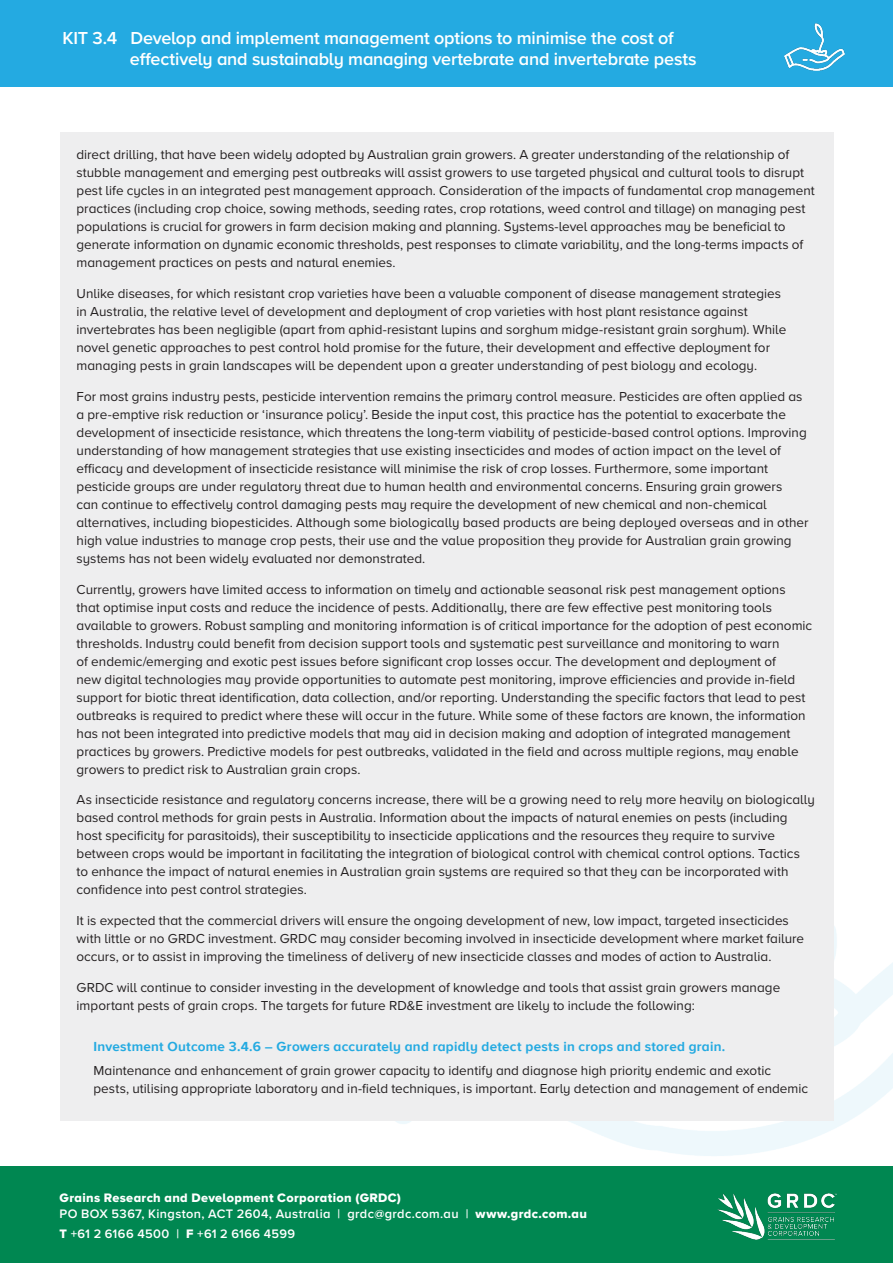
<style>
.page{position:relative;width:893px;height:1263px;background:#fff}
.page>*{position:absolute;margin:0;border:0;box-sizing:border-box;transform-origin:0 0}
.Banner_body_text{font:600 18px "Proxima Nova A";letter-spacing:-.01em;color:#fff}
.Body_text{font:13.5px/18px "Proxima Nova A";color:#231f20}
.Text_heading_2_-_col{font:700 13.5px "Proxima Nova AW01";letter-spacing:.02em;color:#24aae1}
.t1{font:600 12.75px "Proxima Nova A";letter-spacing:.03em;color:#fff}
.t2{font:12.75px "Proxima Nova A Extrabld";letter-spacing:.025em;color:#fff}
.s1{font-family:"Proxima Nova A Extrabld";font-weight:400}
</style>
<div class="page">
<div style="left:60px;top:132px;width:773px;height:988px;background:#eeeeef"></div>
<div style="left:0;top:1166px;width:893px;height:97px;background:#008751"></div>
<img style="left:717px;top:1193px;width:120px;height:47px">
<div style="left:0;top:0;width:893px;height:86px;background:#24aae1"></div>
<img style="left:784px;top:23px;width:61px;height:48px">
<p class="Banner_body_text" style="left:63px;top:24px;width:613px">KIT 3.4 Develop and implement management options to minimise the cost of</p>
<p class="Banner_body_text" style="left:130px;top:46px;width:568px">effectively and sustainably managing vertebrate and invertebrate pests</p>
<p class="Body_text" style="left:77px;top:145px;width:740px">direct drilling, that have been widely adopted by Australian grain growers. A greater understanding of the relationship of stubble management and emerging pest outbreaks will assist growers to use targeted physical and cultural tools to disrupt pest life cycles in an integrated pest management approach. Consideration of the impacts of fundamental crop management practices (including crop choice, sowing methods, seeding rates, crop rotations, weed control and tillage) on managing pest populations is crucial for growers in farm decision making and planning. Systems-level approaches may be beneficial to generate information on dynamic economic thresholds, pest responses to climate variability, and the long-terms impacts of management practices on pests and natural enemies.</p>
<p class="Body_text" style="left:77px;top:284px;width:711px">Unlike diseases, for which resistant crop varieties have been a valuable component of disease management strategies in Australia, the relative level of development and deployment of crop varieties with host plant resistance against invertebrates has been negligible (apart from aphid-resistant lupins and sorghum midge-resistant grain sorghum). While novel genetic approaches to pest control hold promise for the future, their development and effective deployment for managing pests in grain landscapes will be dependent upon a greater understanding of pest biology and ecology.</p>
<p class="Body_text" style="left:77px;top:387px;width:734px">For most grains industry pests, pesticide intervention remains the primary control measure. Pesticides are often applied as a pre-emptive risk reduction or ‘insurance policy’. Beside the input cost, this practice has the potential to exacerbate the development of insecticide resistance, which threatens the long-term viability of pesticide-based control options. Improving understanding of how management strategies that use existing insecticides and modes of action impact on the level of efficacy and development of insecticide resistance will minimise the risk of crop losses. Furthermore, some important pesticide groups are under regulatory threat due to human health and environmental concerns. Ensuring grain growers<br>can continue to effectively control damaging pests may require the development of new chemical and non-chemical alternatives, including biopesticides. Although some biologically based products are being deployed overseas and in other high value industries to manage crop pests, their use and the value proposition they provide for Australian grain growing systems has not been widely evaluated nor demonstrated.</p>
<p class="Body_text" style="left:77px;top:580px;width:737px">Currently, growers have limited access to information on timely and actionable seasonal risk pest management options that optimise input costs and reduce the incidence of pests. Additionally, there are few effective pest monitoring tools available to growers. Robust sampling and monitoring information is of critical importance for the adoption of pest economic thresholds. Industry could benefit from decision support tools and systematic pest surveillance and monitoring to warn<br>of endemic/emerging and exotic pest issues before significant crop losses occur. The development and deployment of<br>new digital technologies may provide opportunities to automate pest monitoring, improve efficiencies and provide in-field support for biotic threat identification, data collection, and/or reporting. Understanding the specific factors that lead to pest outbreaks is required to predict where these will occur in the future. While some of these factors are known, the information has not been integrated into predictive models that may aid in decision making and adoption of integrated management practices by growers. Predictive models for pest outbreaks, validated in the field and across multiple regions, may enable growers to predict risk to Australian grain crops.</p>
<p class="Body_text" style="left:77px;top:790px;width:740px">As insecticide resistance and regulatory concerns increase, there will be a growing need to rely more heavily on biologically based control methods for grain pests in Australia. Information about the impacts of natural enemies on pests (including host specificity for parasitoids), their susceptibility to insecticide applications and the resources they require to survive between crops would be important in facilitating the integration of biological control with chemical control options. Tactics to enhance the impact of natural enemies in Australian grain systems are required so that they can be incorporated with confidence into pest control strategies.</p>
<p class="Body_text" style="left:77px;top:911px;width:729px">It is expected that the commercial drivers will ensure the ongoing development of new, low impact, targeted insecticides with little or no GRDC investment. GRDC may consider becoming involved in insecticide development where market failure occurs, or to assist in improving the timeliness of delivery of new insecticide classes and modes of action to Australia.</p>
<p class="Body_text" style="left:77px;top:978px;width:705px">GRDC will continue to consider investing in the development of knowledge and tools that assist grain growers manage important pests of grain crops. The targets for future RD&amp;E investment are likely to include the following:</p>
<p class="Text_heading_2_-_col" style="left:93px;top:1039px;width:633px">Investment Outcome 3.4.6 – Growers accurately and rapidly detect pests in crops and stored grain.</p>
<p class="Body_text" style="left:93px;top:1061px;width:716px">Maintenance and enhancement of grain grower capacity to identify and diagnose high priority endemic and exotic pests, utilising appropriate laboratory and in-field techniques, is important. Early detection and management of endemic</p>
<p class="t2" style="left:60px;top:1188px;width:343px">Grains Research and Development Corporation (GRDC)</p>
<p class="t1" style="left:60px;top:1204px;width:529px">PO BOX 5367, Kingston, ACT 2604, Australia | grdc@grdc.com.au | <span class="s1">www.grdc.com.au</span></p>
<p class="t1" style="left:60px;top:1224px;width:237px"><span class="s1">T</span> +61 2 6166 4500 | <span class="s1">F</span> +61 2 6166 4599</p>
</div>
